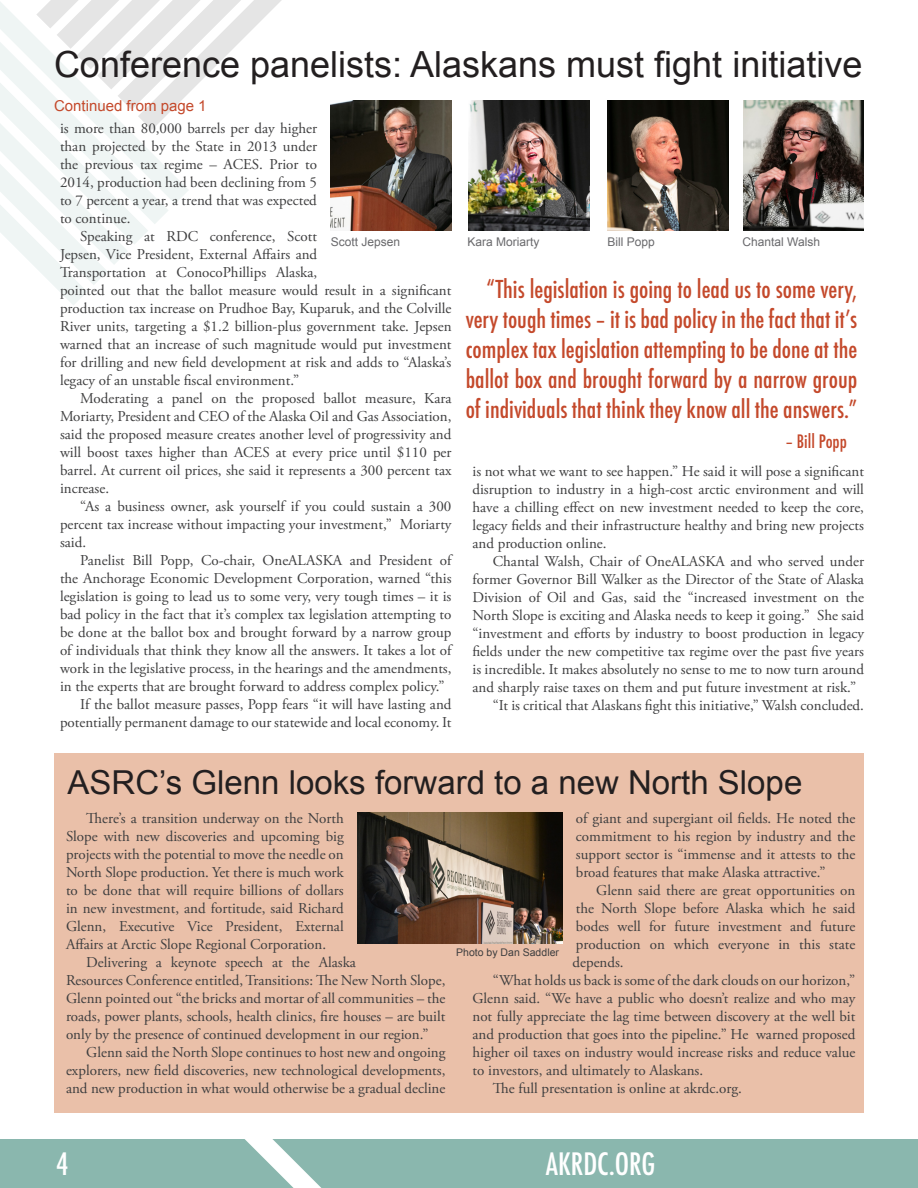
<style>
.page{position:relative;width:918px;height:1188px;background:#fff}
.page>*{position:absolute;margin:0;border:0;box-sizing:border-box;transform-origin:0 0}
.Headline{font:36px "Arial";color:#231f20}
.t1{font:33px "Arial";color:#231f20}
.t2{font:500 condensed 30px "Futura";color:#fff}
.Body_Copy_Text{font:500 condensed 24px/30px "Futura";color:#c4492b;text-align:justify}
.Body_Copy_Text-2{font:500 condensed 18px "Futura";color:#c4492b}
.Body_Copy_Text-3{font:15px/18px "Adobe Garamond Pro";color:#3e3e3f;text-align:justify}
.Continued_On_Header{font:15px "Arial";color:#c4492b}
.Photo_Caption{font:12px "Arial";color:#69696c}
.Special_Copy_Box{font:10.5px "Arial";color:#3e3e3f}
</style>
<div class="page">
<div style="left:0;top:1139px;width:918px;height:49px;background:#8ab7ae"></div>
<svg style="left:0;top:0;width:469px;height:305px"></svg>
<svg style="left:115px;top:0;width:21px;height:112px"></svg>
<svg style="left:136px;top:0;width:333px;height:132px"></svg>
<svg style="left:245px;top:1139px;width:76px;height:49px"></svg>
<div style="left:54px;top:754px;width:810px;height:359px;background:#eac0a9"></div>
<img style="left:357px;top:812px;width:205px;height:131px">
<img style="left:330px;top:100px;width:121px;height:131px">
<img style="left:469px;top:100px;width:121px;height:131px">
<img style="left:608px;top:100px;width:120px;height:131px">
<img style="left:743px;top:100px;width:121px;height:131px">
<p class="Headline" style="left:54px;top:41px;width:810px">Conference panelists: Alaskans must fight initiative</p>
<p class="Continued_On_Header" style="left:54px;top:96px;width:154px">Continued from page 1</p>
<p class="Body_Copy_Text-3" style="left:60px;top:120px;width:259px">is more than 80,000 barrels per day higher than projected by the State in 2013 under the previous tax regime – ACES. Prior to 2014, production had been declining from 5 to 7 percent a year, a trend that was expected to continue.</p>
<p class="Body_Copy_Text-3" style="left:60px;top:228px;width:393px;text-align:left;text-indent:20px">Speaking at RDC conference, Scott<br>Jepsen, Vice President, External Affairs and<br>Transportation at ConocoPhillips Alaska,<br>pointed out that the ballot measure would result in a significant production tax increase on Prudhoe Bay, Kuparuk, and the Colville River units, targeting a $1.2 billion-plus government take. Jepsen warned that an increase of such magnitude would put investment for drilling and new field development at risk and adds to “Alaska’s legacy of an unstable fiscal environment.”</p>
<p class="Body_Copy_Text-3" style="left:60px;top:390px;width:393px;text-indent:20px">Moderating a panel on the proposed ballot measure, Kara Moriarty, President and CEO of the Alaska Oil and Gas Association, said the proposed measure creates another level of progressivity and will boost taxes higher than ACES at every price until $110 per barrel. At current oil prices, she said it represents a 300 percent tax increase.</p>
<p class="Body_Copy_Text-3" style="left:60px;top:498px;width:393px;text-indent:20px">“As a business owner, ask yourself if you could sustain a 300 percent tax increase without impacting your investment,” Moriarty said.</p>
<p class="Body_Copy_Text-3" style="left:60px;top:552px;width:393px;text-indent:20px">Panelist Bill Popp, Co-chair, OneALASKA and President of the Anchorage Economic Development Corporation, warned “this legislation is going to lead us to some very, very tough times – it is bad policy in the fact that it’s complex tax legislation attempting to be done at the ballot box and brought forward by a narrow group of individuals that think they know all the answers. It takes a lot of work in the legislative process, in the hearings and the amendments, in the experts that are brought forward to address complex policy.”</p>
<p class="Body_Copy_Text-3" style="left:60px;top:696px;width:393px;text-align:right">If the ballot measure passes, Popp fears “it will have lasting and potentially permanent damage to our statewide and local economy. It</p>
<p class="Photo_Caption" style="left:331px;top:234px;width:71px">Scott Jepsen</p>
<p class="Photo_Caption" style="left:468px;top:234px;width:74px">Kara Moriarty</p>
<p class="Photo_Caption" style="left:608px;top:234px;width:49px">Bill Popp</p>
<p class="Photo_Caption" style="left:742px;top:234px;width:79px">Chantal Walsh</p>
<p class="Body_Copy_Text" style="left:466px;top:274px;width:393px;text-indent:20px">“This legislation is going to lead us to some very, very tough times – it is bad policy in the fact that it’s complex tax legislation attempting to be done at the ballot box and brought forward by a narrow group of individuals that think they know all the answers.”</p>
<p class="Body_Copy_Text-2" style="left:785px;top:430px;width:63px">– Bill Popp</p>
<p class="Body_Copy_Text-3" style="left:472px;top:463px;width:393px">is not what we want to see happen.” He said it will pose a significant disruption to industry in a high-cost arctic environment and will have a chilling effect on new investment needed to keep the core, legacy fields and their infrastructure healthy and bring new projects and production online.</p>
<p class="Body_Copy_Text-3" style="left:472px;top:553px;width:393px;text-indent:20px">Chantal Walsh, Chair of OneALASKA and who served under former Governor Bill Walker as the Director of the State of Alaska Division of Oil and Gas, said the “increased investment on the North Slope is exciting and Alaska needs to keep it going.” She said “investment and efforts by industry to boost production in legacy fields under the new competitive tax regime over the past five years is incredible. It makes absolutely no sense to me to now turn around and sharply raise taxes on them and put future investment at risk.”</p>
<p class="Body_Copy_Text-3" style="left:493px;top:697px;width:373px">“It is critical that Alaskans fight this initiative,” Walsh concluded.</p>
<p class="t1" style="left:68px;top:761px;width:736px">ASRC’s Glenn looks forward to a new North Slope</p>
<p class="Body_Copy_Text-3" style="left:66px;top:810px;width:279px;text-indent:20px">There’s a transition underway on the North Slope with new discoveries and upcoming big projects with the potential to move the needle on North Slope production. Yet there is much work to be done that will require billions of dollars in new investment, and fortitude, said Richard Glenn, Executive Vice President, External Affairs at Arctic Slope Regional Corporation.</p>
<p class="Body_Copy_Text-3" style="left:66px;top:954px;width:381px;text-align:left;text-indent:20px">Delivering a keynote speech at the Alaska<br>Resources Conference entitled, Transitions: The New North Slope, Glenn pointed out “the bricks and mortar of all communities – the roads, power plants, schools, health clinics, fire houses – are built only by the presence of continued development in our region.”</p>
<p class="Body_Copy_Text-3" style="left:66px;top:1044px;width:381px;text-indent:20px">Glenn said the North Slope continues to host new and ongoing explorers, new field discoveries, new technological developments, and new production in what would otherwise be a gradual decline</p>
<p class="Body_Copy_Text-3" style="left:576px;top:810px;width:281px">of giant and supergiant oil fields. He noted the commitment to his region by industry and the support sector is “immense and it attests to the broad features that make Alaska attractive.”</p>
<p class="Body_Copy_Text-3" style="left:573px;top:882px;width:284px;text-indent:24px">Glenn said there are great opportunities on the North Slope before Alaska which he said bodes well for future investment and future production on which everyone in this state depends.</p>
<p class="Body_Copy_Text-3" style="left:472px;top:972px;width:384px;text-indent:20px">“What holds us back is some of the dark clouds on our horizon,” Glenn said. “We have a public who doesn’t realize and who may not fully appreciate the lag time between discovery at the well bit and production that goes into the pipeline.” He warned proposed higher oil taxes on industry would increase risks and reduce value to investors, and ultimately to Alaskans.</p>
<p class="Body_Copy_Text-3" style="left:493px;top:1080px;width:251px">The full presentation is online at akrdc.org.</p>
<p class="Special_Copy_Box" style="left:456px;top:945px;width:104px">Photo by Dan Saddler</p>
<h3 class="t2" style="left:56px;top:1145px;width:14px">4</h3>
<h3 class="t2" style="left:546px;top:1145px;width:111px">AKRDC.ORG</h3>
</div>
